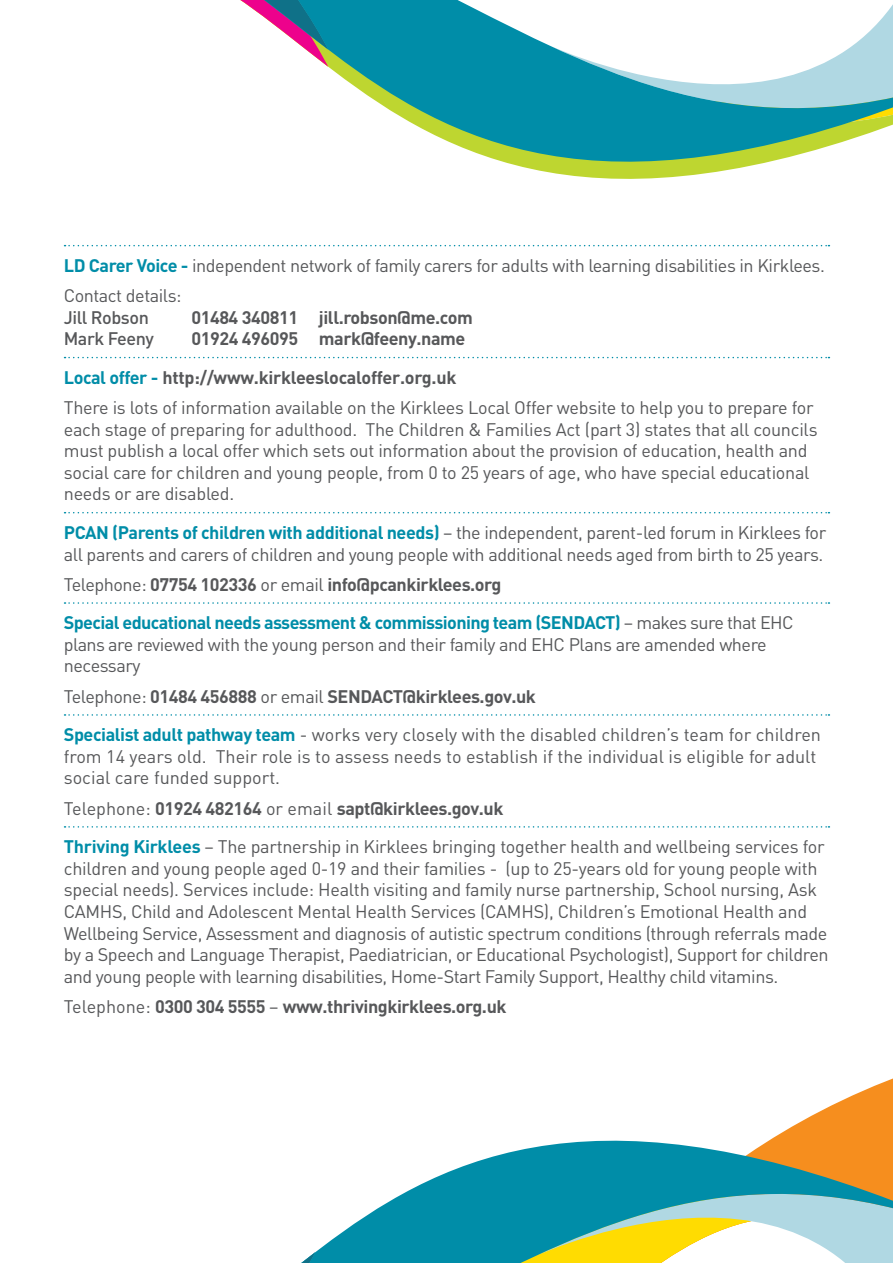
<style>
.page{position:relative;width:893px;height:1263px;background:#fff}
.page>*{position:absolute;margin:0;border:0;box-sizing:border-box;transform-origin:0 0}
.t1{font:18px/21.6px "DIN";letter-spacing:-.015em;color:#57585a}
.t2{font:700 18px/38.5px "DIN";letter-spacing:-.025em;color:#57585a}
.t3{font:700 18px/38.5px "DIN";letter-spacing:-.035em;color:#008da8}
.t4{font:500 18px "DIN";letter-spacing:-.025em;color:#57585a}
.s1{font-weight:700;color:#008da8}
.s2{color:#008da8}
.s3{font-weight:400;color:#57585a}
.s4{color:#57585a}
.s5{font-weight:700}
.s6{font-weight:400}
</style>
<div class="page">
<svg style="left:858px;top:1078px;width:35px;height:15px"></svg>
<svg style="left:354px;top:1093px;width:539px;height:170px"></svg>
<svg style="left:301px;top:1224px;width:53px;height:39px"></svg>
<svg style="left:328px;top:0;width:565px;height:179px"></svg>
<svg style="left:240px;top:0;width:88px;height:67px"></svg>
<svg style="left:65px;top:245px;width:764px;height:1px"></svg>
<svg style="left:65px;top:357px;width:764px;height:1px"></svg>
<svg style="left:65px;top:512px;width:764px;height:1px"></svg>
<svg style="left:65px;top:602px;width:764px;height:2px"></svg>
<svg style="left:65px;top:714px;width:764px;height:2px"></svg>
<svg style="left:65px;top:826px;width:764px;height:2px"></svg>
<p class="t1" style="left:64px;top:251px;width:763px;line-height:30.2px"><span class="s1">LD Carer Voice -</span> independent network of family carers for adults with learning disabilities in Kirklees.<br>Contact details:</p>
<p class="t4" style="left:64px;top:305px;width:87px">Jill Robson</p>
<p class="t2" style="left:191px;top:297px;width:283px">01484 340811 jill.robson@me.com</p>
<p class="t4" style="left:64px;top:327px;width:92px">Mark Feeny</p>
<p class="t2" style="left:64px;top:319px;width:403px;text-indent:128px">01924 496095 mark@feeny.name<br><span class="s2">Local offer -</span> http://www.kirkleeslocaloffer.org.uk</p>
<p class="t1" style="left:64px;top:397px;width:755px">There is lots of information available on the Kirklees Local Offer website to help you to prepare for each stage of preparing for adulthood. The Children &amp; Families Act (part 3) states that all councils must publish a local offer which sets out information about the provision of education, health and social care for children and young people, from 0 to 25 years of age, who have special educational needs or are disabled.</p>
<p class="t1" style="left:64px;top:522px;width:764px"><span class="s1">PCAN (Parents of children with additional needs)</span> – the independent, parent-led forum in Kirklees for all parents and carers of children and young people with additional needs aged from birth to 25 years.</p>
<p class="t3" style="left:64px;top:564px;width:731px"><span class="s3">Telephone:</span> <span class="s4">07754 102336</span> <span class="s3">or email</span> <span class="s4">info@pcankirklees.org<br></span>Special educational needs assessment &amp; commissioning team (SENDACT) <span class="s3">– makes sure that EHC</span></p>
<p class="t1" style="left:64px;top:634px;width:704px">plans are reviewed with the young person and their family and EHC Plans are amended where necessary</p>
<p class="t1" style="left:64px;top:677px;width:759px;line-height:38.5px">Telephone: <span class="s5">01484 456888</span> or email <span class="s5">SENDACT@kirklees.gov.uk<br></span><span class="s1">Specialist adult pathway team</span> - works very closely with the disabled children’s team for children</p>
<p class="t1" style="left:64px;top:746px;width:754px">from 14 years old. Their role is to assess needs to establish if the individual is eligible for adult social care funded support.</p>
<p class="t1" style="left:64px;top:789px;width:762px;line-height:38.5px">Telephone: <span class="s5">01924 482164</span> or email <span class="s5">sapt@kirklees.gov.uk<br></span><span class="s1">Thriving Kirklees</span> – The partnership in Kirklees bringing together health and wellbeing services for</p>
<p class="t1" style="left:64px;top:858px;width:766px">children and young people aged 0-19 and their families - (up to 25-years old for young people with special needs). Services include: Health visiting and family nurse partnership, School nursing, Ask CAMHS, Child and Adolescent Mental Health Services (CAMHS), Children’s Emotional Health and Wellbeing Service, Assessment and diagnosis of autistic spectrum conditions (through referrals made by a Speech and Language Therapist, Paediatrician, or Educational Psychologist), Support for children and young people with learning disabilities, Home-Start Family Support, Healthy child vitamins.</p>
<p class="t2" style="left:64px;top:986px;width:444px"><span class="s6">Telephone:</span> 0300 304 5555 <span class="s6">–</span> www.thrivingkirklees.org.uk</p>
</div>
